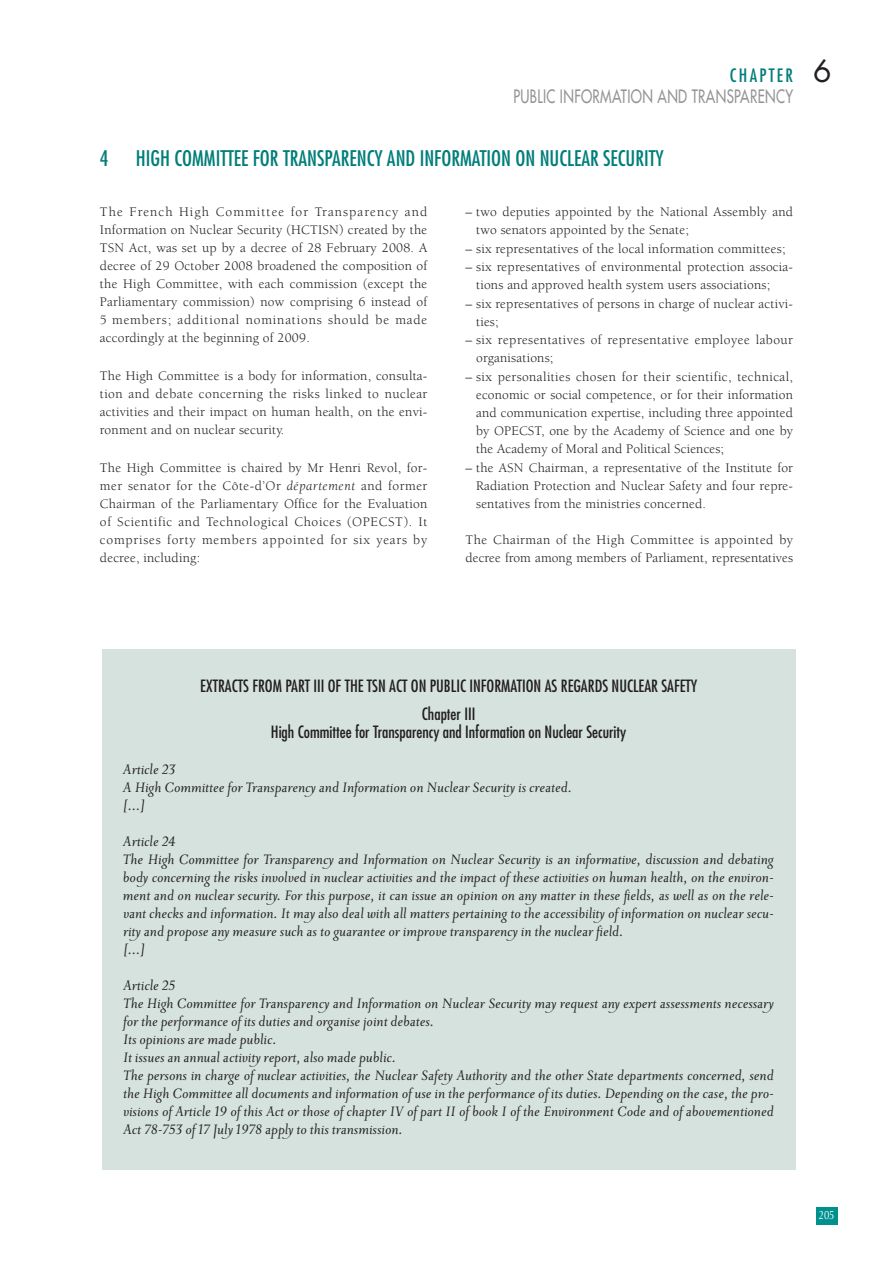
<style>
.page{position:relative;width:893px;height:1263px;background:#fff}
.page>*{position:absolute;margin:0;border:0;box-sizing:border-box;transform-origin:0 0}
.t1{font:30px "Futura";color:#231f20}
.t2{font:condensed 21px "Futura";color:#007e7a}
.t3{font:18px "Futura";letter-spacing:.025em;color:#939598;scale:.75 1}
.t4{font:condensed 18px "Futura";letter-spacing:.13em;color:#007e7a}
.t5{font:italic 16.5px/18px "Priori Ser Reg";color:#231f20}
.t6{font:condensed 16.5px/27.5px "Futura";color:#231f20;text-align:center}
.t7{font:13.5px/18px "Berkeley";letter-spacing:.015em;color:#231f20;text-align:justify}
.t8{font:13.5px/18px "Berkeley";letter-spacing:.035em;color:#231f20}
.t9{font:12px "Optima";color:#fff;scale:.8 1}
.s1{font-style:italic}
</style>
<div class="page">
<div style="left:816px;top:1208px;width:22px;height:17px;background:#00918f"></div>
<div style="left:102px;top:649px;width:693px;height:520px;background:#d5e2dd"></div>
<h3 class="t4" style="left:730px;top:67px;width:65px">CHAPTER</h3>
<h3 class="t3" style="left:513px;top:87px;width:374px">PUBLIC INFORMATION AND TRANSPARENCY</h3>
<h2 class="t2" style="left:100px;top:149px;width:10px">4</h2>
<h2 class="t2" style="left:136px;top:149px;width:529px">HIGH COMMITTEE FOR TRANSPARENCY AND INFORMATION ON NUCLEAR SECURITY</h2>
<p class="t7" style="left:100px;top:204px;width:329px">The French High Committee for Transparency and Information on Nuclear Security (HCTISN) created by the TSN Act, was set up by a decree of 28 February 2008. A decree of 29 October 2008 broadened the composition of the High Committee, with each commission (except the Parliamentary commission) now comprising 6 instead of 5 members; additional nominations should be made accordingly at the beginning of 2009.</p>
<p class="t7" style="left:100px;top:368px;width:329px">The High Committee is a body for information, consulta&shy;tion and debate concerning the risks linked to nuclear activities and their impact on human health, on the envi&shy;ronment and on nuclear security.</p>
<p class="t7" style="left:100px;top:460px;width:329px">The High Committee is chaired by Mr Henri Revol, for&shy;mer senator for the Côte-d’Or <span class="s1">département</span> and former Chairman of the Parliamentary Office for the Evaluation of Scientific and Technological Choices (OPECST). It comprises forty members appointed for six years by decree, including:</p>
<p class="t7" style="left:476px;top:204px;width:318px;text-indent:-11px">– two deputies appointed by the National Assembly and two senators appointed by the Senate;</p>
<p class="t7" style="left:466px;top:241px;width:321px">– six representatives of the local information committees;</p>
<p class="t7" style="left:476px;top:259px;width:318px;text-indent:-11px">– six representatives of environmental protection associa&shy;tions and approved health system users associations;</p>
<p class="t7" style="left:476px;top:296px;width:318px;text-indent:-10px">– six representatives of persons in charge of nuclear activi&shy;ties;</p>
<p class="t8" style="left:476px;top:332px;width:318px;text-indent:-10px">– six representatives of representative employee labour organisations;</p>
<p class="t7" style="left:476px;top:369px;width:318px;text-indent:-11px">– six personalities chosen for their scientific, technical, economic or social competence, or for their information and communication expertise, including three appointed by OPECST, one by the Academy of Science and one by the Academy of Moral and Political Sciences;</p>
<p class="t7" style="left:476px;top:459px;width:318px;text-indent:-10px">– the ASN Chairman, a representative of the Institute for Radiation Protection and Nuclear Safety and four repre&shy;sentatives from the ministries concerned.</p>
<p class="t7" style="left:466px;top:532px;width:329px">The Chairman of the High Committee is appointed by decree from among members of Parliament, representatives</p>
<h1 class="t1" style="left:813px;top:57px;width:20px">6</h1>
<p class="t6" style="left:200px;top:673px;width:499px">EXTRACTS FROM PART III OF THE TSN ACT ON PUBLIC INFORMATION AS REGARDS NUCLEAR SAFETY<br>Chapter III</p>
<p class="t6" style="left:271px;top:719px;width:357px">High Committee for Transparency and Information on Nuclear Security</p>
<p class="t5" style="left:123px;top:759px;width:450px">Article 23<br>A High Committee for Transparency and Information on Nuclear Security is created. […]</p>
<p class="t5" style="left:123px;top:831px;width:652px">Article 24<br>The High Committee for Transparency and Information on Nuclear Security is an informative, discussion and debating body concerning the risks involved in nuclear activities and the impact of these activities on human health, on the environ&shy;ment and on nuclear security. For this purpose, it can issue an opinion on any matter in these fields, as well as on the rele&shy;vant checks and information. It may also deal with all matters pertaining to the accessibility of information on nuclear secu&shy;rity and propose any measure such as to guarantee or improve transparency in the nuclear field.<br>[…]</p>
<p class="t5" style="left:123px;top:975px;width:652px">Article 25<br>The High Committee for Transparency and Information on Nuclear Security may request any expert assessments necessary for the performance of its duties and organise joint debates.<br>Its opinions are made public.<br>It issues an annual activity report, also made public.<br>The persons in charge of nuclear activities, the Nuclear Safety Authority and the other State departments concerned, send the High Committee all documents and information of use in the performance of its duties. Depending on the case, the pro&shy;visions of Article 19 of this Act or those of chapter IV of part II of book I of the Environment Code and of abovementioned Act 78-753 of 17 July 1978 apply to this transmission.</p>
<p class="t9" style="left:819px;top:1210px;width:21px">205</p>
</div>
